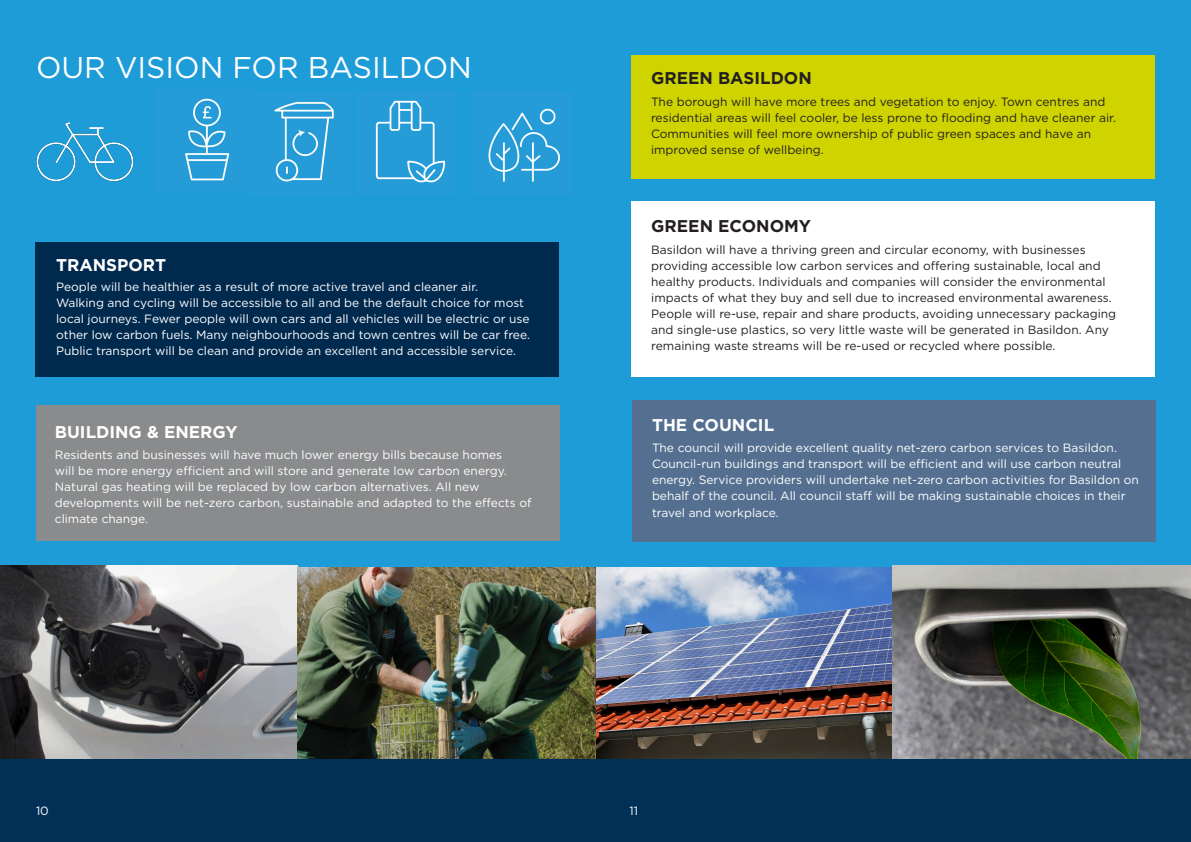
<style>
.page{position:relative;width:1191px;height:842px;background:#fff}
.page>*{position:absolute;margin:0;border:0;box-sizing:border-box;transform-origin:0 0}
.t1{font:30px "Gotham";color:#fff}
.t2{font:700 17px "Gotham";color:#fff}
.t3{font:700 17px "Gotham";color:#231f20}
.t4{font:12px/16px "Gotham";color:#fff}
.t5{font:12px/16px "Gotham";color:#231f20}
</style>
<div class="page">
<div style="left:0;top:0;width:1191px;height:764px;background:#1d9cd8"></div>
<div style="left:35px;top:242px;width:524px;height:134px;background:#00294e"></div>
<div style="left:36px;top:405px;width:523px;height:136px;background:#8a8b8d"></div>
<div style="left:631px;top:201px;width:524px;height:176px;background:#fff"></div>
<div style="left:631px;top:55px;width:524px;height:124px;background:#cfd400"></div>
<img style="left:595px;top:567px;width:297px;height:192px">
<img style="left:0;top:566px;width:298px;height:193px">
<img style="left:298px;top:567px;width:297px;height:192px">
<img style="left:892px;top:566px;width:299px;height:193px">
<div style="left:0;top:759px;width:1191px;height:83px;background:#003056"></div>
<div style="left:632px;top:400px;width:523px;height:141px;background:#546f8f"></div>
<img style="left:36px;top:122px;width:97px;height:60px">
<img style="left:185px;top:98px;width:45px;height:83px">
<img style="left:274px;top:101px;width:60px;height:81px">
<div style="left:355px;top:92px;width:101px;height:102px;background:#259bd7"></div>
<div style="left:376px;top:122px;width:58px;height:57px;border:2px solid #fff;border-radius:2px"></div>
<div style="left:396px;top:101px;width:18px;height:10px;border:2px solid #fff"></div>
<svg style="left:388px;top:100px;width:13px;height:31px"></svg>
<svg style="left:410px;top:100px;width:13px;height:31px"></svg>
<svg style="left:406px;top:160px;width:40px;height:23px"></svg>
<img style="left:488px;top:108px;width:73px;height:74px">
<p class="t1" style="left:36px;top:48px;width:437px">OUR VISION FOR BASILDON</p>
<p class="t2" style="left:56px;top:254px;width:112px">TRANSPORT</p>
<p class="t4" style="left:56px;top:278px;width:423px">People will be healthier as a result of more active travel and cleaner air.</p>
<p class="t4" style="left:56px;top:294px;width:475px">Walking and cycling will be accessible to all and be the default choice for most local journeys. Fewer people will own cars and all vehicles will be electric or use other low carbon fuels. Many neighbourhoods and town centres will be car free.<br>Public transport will be clean and provide an excellent and accessible service.</p>
<p class="t2" style="left:55px;top:421px;width:184px">BUILDING &amp; ENERGY</p>
<p class="t4" style="left:55px;top:446px;width:449px">Residents and businesses will have much lower energy bills because homes</p>
<p class="t4" style="left:55px;top:462px;width:453px">will be more energy efficient and will store and generate low carbon energy.</p>
<p class="t4" style="left:55px;top:478px;width:426px">Natural gas heating will be replaced by low carbon alternatives. All new</p>
<p class="t4" style="left:55px;top:494px;width:478px">developments will be net-zero carbon, sustainable and adapted to the effects of climate change.</p>
<p class="t3" style="left:651px;top:67px;width:162px">GREEN BASILDON</p>
<p class="t5" style="left:651px;top:93px;width:466px">The borough will have more trees and vegetation to enjoy. Town centres and residential areas will feel cooler, be less prone to flooding and have cleaner air.<br>Communities will feel more ownership of public green spaces and have an improved sense of wellbeing.</p>
<p class="t3" style="left:651px;top:215px;width:161px">GREEN ECONOMY</p>
<p class="t5" style="left:651px;top:242px;width:466px">Basildon will have a thriving green and circular economy, with businesses providing accessible low carbon services and offering sustainable, local and healthy products. Individuals and companies will consider the environmental impacts of what they buy and sell due to increased environmental awareness.<br>People will re-use, repair and share products, avoiding unnecessary packaging and single-use plastics, so very little waste will be generated in Basildon. Any remaining waste streams will be re-used or recycled where possible.</p>
<p class="t2" style="left:652px;top:413px;width:124px">THE COUNCIL</p>
<p class="t4" style="left:652px;top:440px;width:488px">The council will provide excellent quality net-zero carbon services to Basildon.<br>Council-run buildings and transport will be efficient and will use carbon neutral energy. Service providers will undertake net-zero carbon activities for Basildon on behalf of the council. All council staff will be making sustainable choices in their travel and workplace.</p>
<p class="t4" style="left:36px;top:803px;width:14px">10</p>
<p class="t4" style="left:629px;top:803px;width:10px">11</p>
</div>
